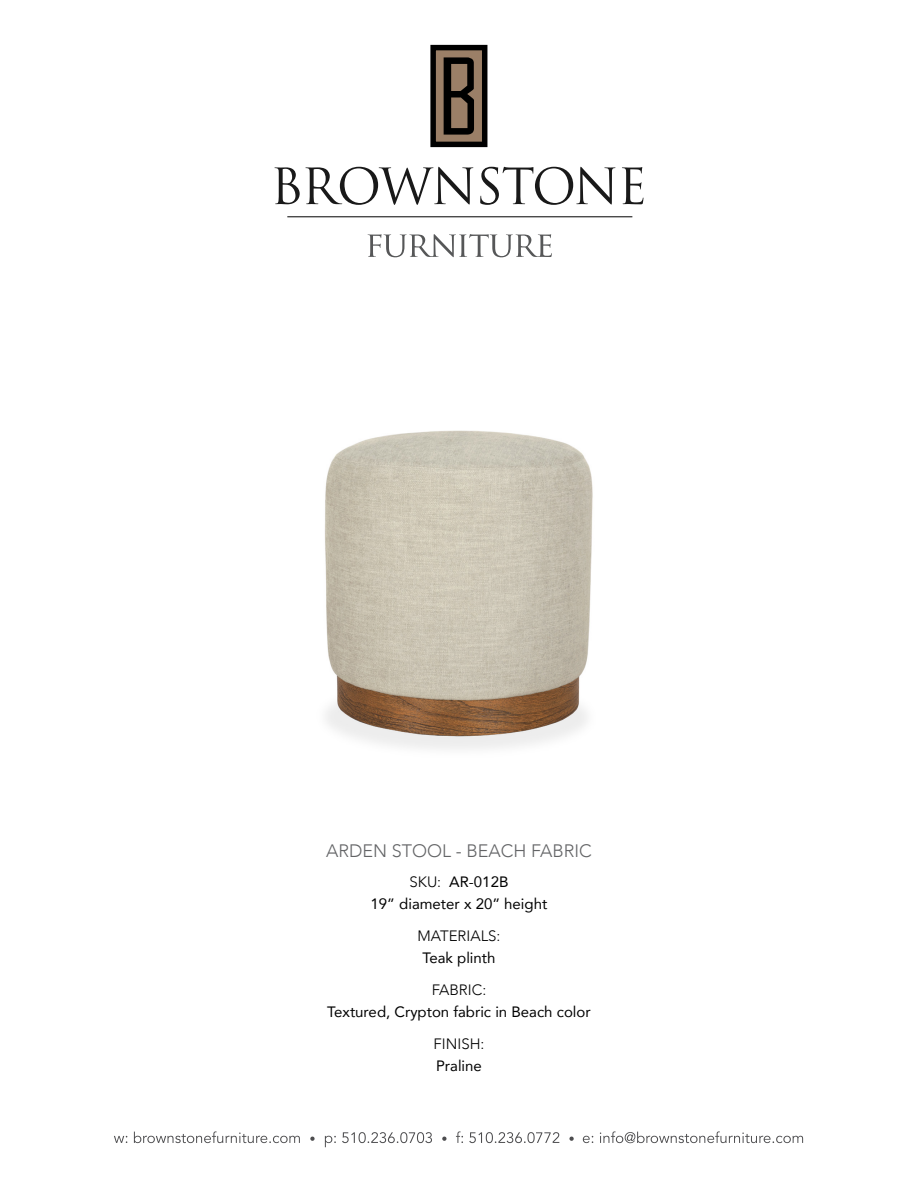
<style>
.page{position:relative;width:918px;height:1188px;background:#fff}
.page>*{position:absolute;margin:0;border:0;box-sizing:border-box;transform-origin:0 0}
.t1{font:300 18px "Avenir";color:#636466}
.t2{font:15px "Avenir";color:#000}
.t3{font:300 15px/22.5px "Avenir";color:#000}
.s1{font-weight:300}
.s2{font-weight:400}
</style>
<div class="page">
<div style="left:433px;top:48px;width:52px;height:96px;background:#9b7f67"></div>
<div style="left:430px;top:45px;width:57px;height:102px;border:5px solid #000"></div>
<svg style="left:444px;top:57px;width:30px;height:78px"></svg>
<svg style="left:275px;top:167px;width:25px;height:37px"></svg>
<svg style="left:306px;top:167px;width:167px;height:38px"></svg>
<svg style="left:480px;top:167px;width:135px;height:38px"></svg>
<svg style="left:622px;top:167px;width:21px;height:37px"></svg>
<hr style="left:287px;top:217px;width:345px;height:1px;background:#000">
<svg style="left:368px;top:234px;width:184px;height:23px"></svg>
<svg style="left:600px;top:1131px;width:203px;height:12px"></svg>
<svg style="left:583px;top:1136px;width:10px;height:7px"></svg>
<svg style="left:469px;top:1132px;width:105px;height:11px"></svg>
<svg style="left:456px;top:1131px;width:7px;height:12px"></svg>
<svg style="left:342px;top:1132px;width:105px;height:11px"></svg>
<svg style="left:325px;top:1136px;width:11px;height:11px"></svg>
<svg style="left:134px;top:1131px;width:181px;height:12px"></svg>
<svg style="left:114px;top:1136px;width:13px;height:7px"></svg>
<img style="left:325px;top:430px;width:268px;height:319px">
<p class="t1" style="left:326px;top:840px;width:267px">ARDEN STOOL - BEACH FABRIC</p>
<p class="t2" style="left:410px;top:869px;width:100px"><span class="s1">SKU:</span> AR-012B</p>
<p class="t2" style="left:371px;top:892px;width:178px">19” diameter x 20” height</p>
<p class="t3" style="left:418px;top:924px;width:84px">MATERIALS:</p>
<p class="t2" style="left:422px;top:946px;width:75px">Teak plinth</p>
<p class="t3" style="left:432px;top:978px;width:56px">FABRIC:</p>
<p class="t2" style="left:327px;top:1000px;width:265px">Textured, Crypton fabric in Beach color</p>
<p class="t3" style="left:434px;top:1032px;width:52px">FINISH:<br><span class="s2">Praline</span></p>
</div>
